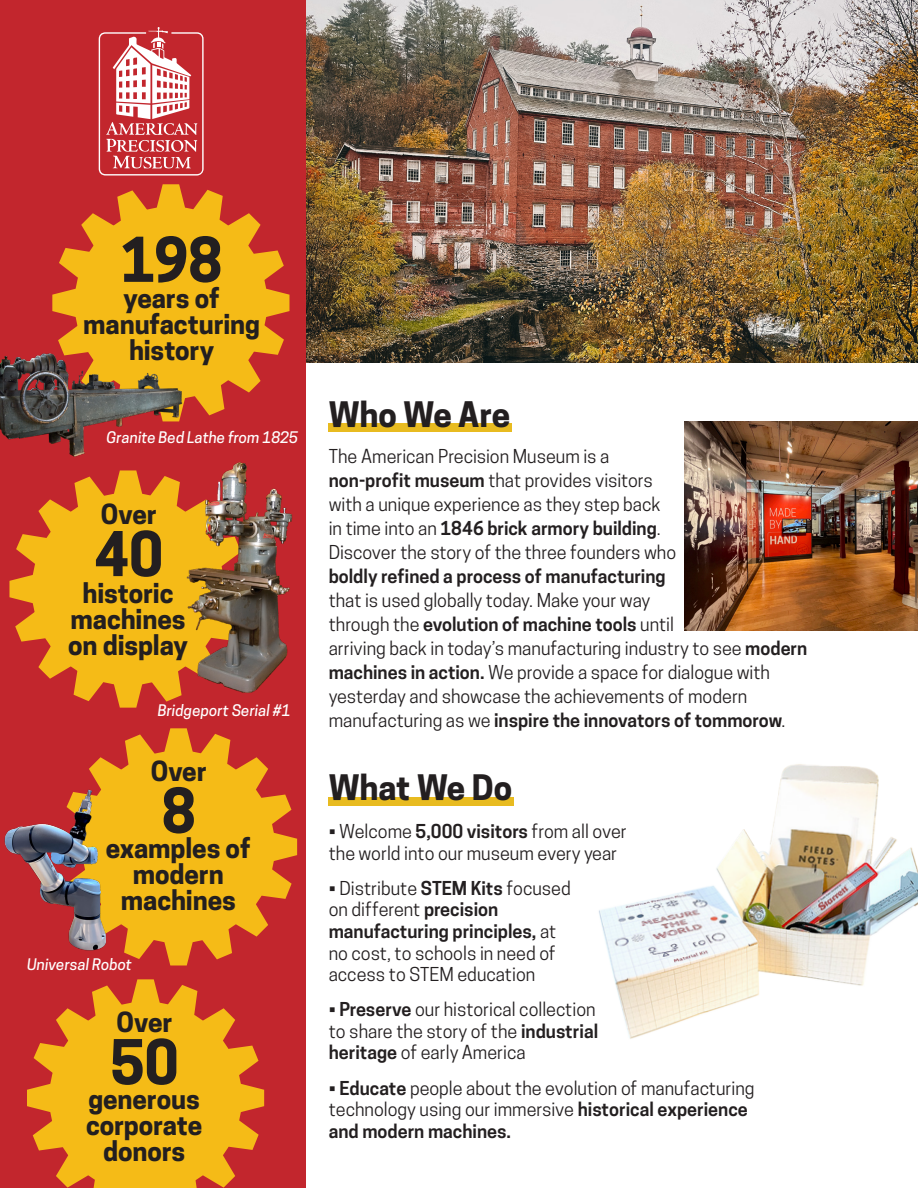
<style>
.page{position:relative;width:918px;height:1188px;background:#fff}
.page>*{position:absolute;margin:0;border:0;box-sizing:border-box;transform-origin:0 0}
.t1{font:700 57.9px "Cooper Hewitt";letter-spacing:-.01em;color:#231f20}
.t2{font:700 33px "Cooper Hewitt";letter-spacing:-.005em;color:#231f20}
.t3{font:700 26.1px/26.1px "Cooper Hewitt";letter-spacing:-.005em;color:#231f20;text-align:center}
.t4{font:18px/24px "Cooper Hewitt";color:#231f20}
.t5{font:italic 500 15px "Cooper Hewitt";letter-spacing:.01em;color:#fff}
.s1{font-weight:600}
</style>
<div class="page">
<img style="left:599px;top:764px;width:319px;height:275px">
<div style="left:0;top:0;width:306px;height:1188px;background:#c2262d"></div>
<div style="left:329px;top:424px;width:183px;height:8px;background:#e8bb20"></div>
<div style="left:329px;top:797px;width:185px;height:8px;background:#e8bb20"></div>
<svg style="left:27px;top:979px;width:237px;height:209px"></svg>
<div style="left:82px;top:751px;width:193px;height:192px;background:#f5bb17;border-radius:50%"></div>
<svg style="left:164px;top:728px;width:29px;height:24px"></svg>
<svg style="left:164px;top:942px;width:29px;height:23px"></svg>
<svg style="left:273px;top:832px;width:24px;height:30px"></svg>
<svg style="left:200px;top:734px;width:91px;height:92px"></svg>
<svg style="left:89px;top:734px;width:67px;height:40px"></svg>
<svg style="left:120px;top:924px;width:35px;height:35px"></svg>
<svg style="left:201px;top:868px;width:91px;height:91px"></svg>
<img style="left:4px;top:774px;width:116px;height:177px">
<div style="left:32px;top:493px;width:192px;height:192px;background:#f5bb17;border-radius:50%"></div>
<svg style="left:113px;top:470px;width:30px;height:24px"></svg>
<svg style="left:9px;top:574px;width:24px;height:30px"></svg>
<svg style="left:113px;top:684px;width:30px;height:24px"></svg>
<svg style="left:16px;top:477px;width:90px;height:87px"></svg>
<svg style="left:15px;top:611px;width:90px;height:90px"></svg>
<svg style="left:150px;top:681px;width:27px;height:21px"></svg>
<img style="left:156px;top:462px;width:137px;height:235px">
<div style="left:75px;top:207px;width:192px;height:192px;background:#f5bb17;border-radius:50%"></div>
<svg style="left:156px;top:184px;width:30px;height:24px"></svg>
<svg style="left:52px;top:288px;width:24px;height:30px"></svg>
<svg style="left:266px;top:288px;width:24px;height:30px"></svg>
<svg style="left:192px;top:190px;width:92px;height:92px"></svg>
<svg style="left:59px;top:190px;width:90px;height:89px"></svg>
<svg style="left:193px;top:324px;width:91px;height:91px"></svg>
<img style="left:0;top:329px;width:189px;height:128px">
<img style="left:685px;top:422px;width:233px;height:209px">
<img style="left:306px;top:0;width:612px;height:363px">
<svg style="left:99px;top:27px;width:105px;height:149px"></svg>
<p class="t1" style="left:121px;top:226px;width:103px">198</p>
<p class="t3" style="left:83px;top:285px;width:178px">years of manufacturing history</p>
<p class="t5" style="left:107px;top:429px;width:193px">Granite Bed Lathe from 1825</p>
<p class="t3" style="left:101px;top:501px;width:57px">Over</p>
<p class="t1" style="left:94px;top:520px;width:71px">40</p>
<p class="t3" style="left:71px;top:580px;width:116px">historic machines</p>
<p class="t3" style="left:68px;top:632px;width:121px">on display</p>
<p class="t5" style="left:158px;top:702px;width:134px">Bridgeport Serial #1</p>
<p class="t3" style="left:151px;top:758px;width:57px">Over</p>
<p class="t1" style="left:161px;top:777px;width:36px">8</p>
<p class="t3" style="left:106px;top:835px;width:146px">examples of modern machines</p>
<p class="t5" style="left:27px;top:955px;width:107px">Universal Robot</p>
<p class="t3" style="left:117px;top:1009px;width:57px">Over</p>
<p class="t1" style="left:110px;top:1028px;width:70px">50</p>
<p class="t3" style="left:86px;top:1087px;width:118px">generous corporate donors</p>
<p class="t2" style="left:329px;top:395px;width:183px">Who We Are</p>
<p class="t4" style="left:329px;top:444px;width:480px">The American Precision Museum is a<br><span class="s1">non-profit museum</span> that provides visitors<br>with a unique experience as they step back<br>in time into an <span class="s1">1846 brick armory building</span>.<br>Discover the story of the three founders who<br><span class="s1">boldly refined a process of manufacturing<br></span>that is used globally today. Make your way<br>through the <span class="s1">evolution of machine tools</span> until<br>arriving back in today’s manufacturing industry to see <span class="s1">modern machines in action.</span> We provide a space for dialogue with yesterday and showcase the achievements of modern manufacturing as we <span class="s1">inspire the innovators of tommorow</span>.</p>
<p class="t2" style="left:329px;top:768px;width:185px">What We Do</p>
<p class="t4" style="left:329px;top:820px;width:300px;line-height:21.6px">• Welcome <span class="s1">5,000 visitors</span> from all over the world into our museum every year</p>
<p class="t4" style="left:329px;top:877px;width:244px;line-height:21.6px">• Distribute <span class="s1">STEM Kits</span> focused on different <span class="s1">precision manufacturing principles,</span> at no cost, to schools in need of access to STEM education</p>
<p class="t4" style="left:329px;top:999px;width:271px;line-height:21.6px">• <span class="s1">Preserve</span> our historical collection to share the story of the <span class="s1">industrial heritage</span> of early America</p>
<p class="t4" style="left:329px;top:1077px;width:427px;line-height:21.6px">• <span class="s1">Educate</span> people about the evolution of manufacturing technology using our immersive <span class="s1">historical experience and modern machines.</span></p>
</div>
